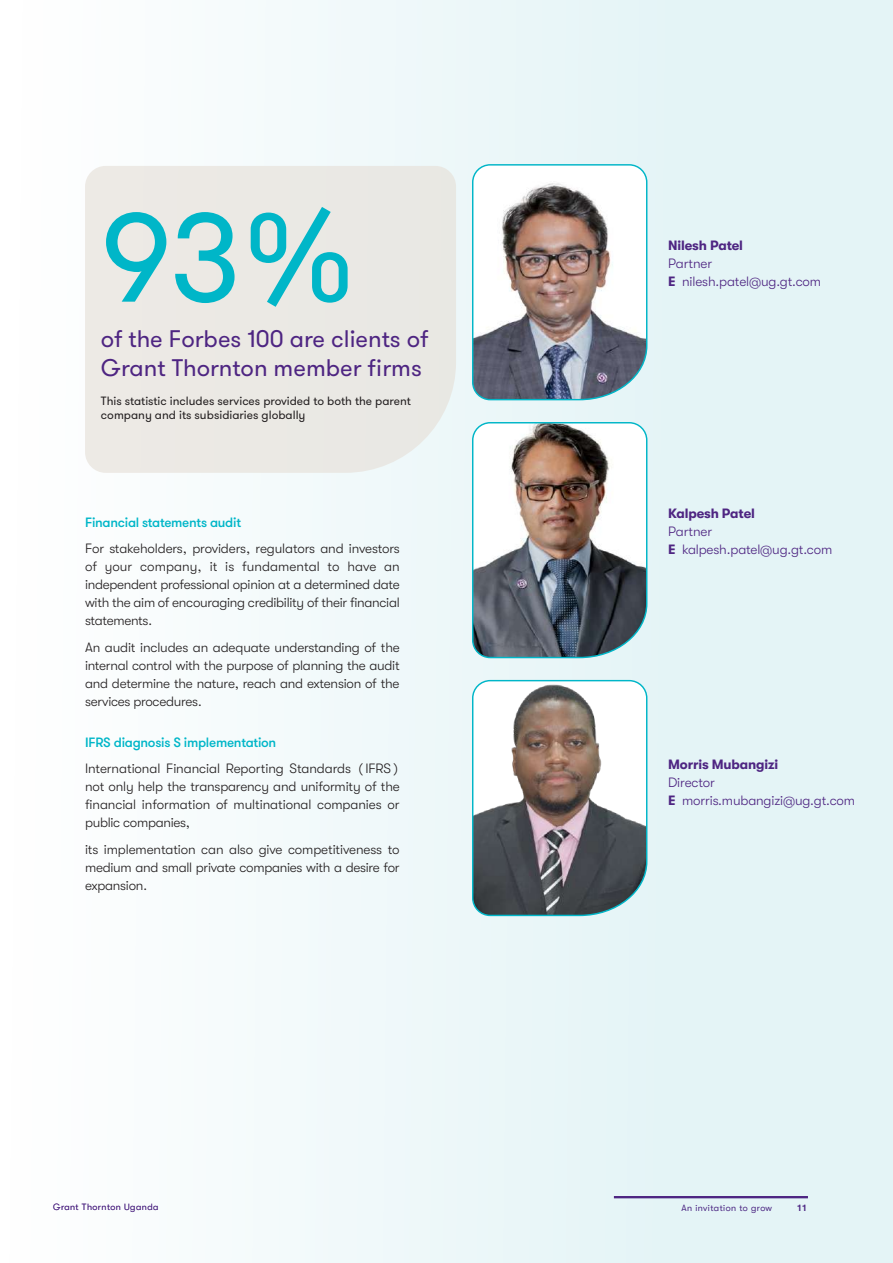
<style>
.page{position:relative;width:893px;height:1263px;background:#fff}
.page>*{position:absolute;margin:0;border:0;box-sizing:border-box;transform-origin:0 0}
.t1{font:126px "GT Walsheim Pro";color:#00b6c8}
.t2{font:24px/28.8px "GT Walsheim Pro";color:#4e2582}
.t3{font:300 13.5px/18px "GT Walsheim Pro";letter-spacing:-.02em;color:#231f20;text-align:justify}
.t4{font:300 13.5px/18px "GT Walsheim Pro";letter-spacing:-.01em;color:#4e2582}
.t5{font:500 13.5px "GT Walsheim Pro";letter-spacing:-.02em;color:#00b6c8}
.t6{font:700 13.5px "GT Walsheim Pro";letter-spacing:-.01em;color:#4e2582}
.t7{font:12px/13.5px "GT Walsheim Pro";color:#231f20}
.t8{font:300 9px "GT Walsheim Pro";letter-spacing:.05em;color:#4e2582}
.t9{font:500 9px "GT Walsheim Pro";color:#4e2582}
.s1{font-weight:700}
</style>
<div class="page">
<div style="left:0;top:0;width:893px;height:1263px;background:linear-gradient(to right,#fdfefe,#dff2f4)"></div>
<hr style="left:614px;top:1196px;width:194px;height:2px;background:#4e2582">
<img style="left:471px;top:163px;width:177px;height:238px">
<img style="left:471px;top:421px;width:177px;height:238px">
<svg style="left:471px;top:679px;width:177px;height:238px"></svg>
<div style="left:85px;top:166px;width:371px;height:307px;background:#ebe9e4"></div>
<h1 class="t1" style="left:101px;top:179px;width:257px">93%</h1>
<h2 class="t2" style="left:101px;top:325px;width:329px">of the Forbes 100 are clients of<br>Grant Thornton member firms</h2>
<p class="t7" style="left:101px;top:394px;width:311px">This statistic includes services provided to both the parent company and its subsidiaries globally</p>
<p class="t5" style="left:85px;top:513px;width:158px">Financial statements audit</p>
<p class="t3" style="left:85px;top:540px;width:316px">For stakeholders, providers, regulators and investors of your company, it is fundamental to have an independent professional opinion at a determined date with the aim of encouraging credibility of their financial statements.</p>
<p class="t3" style="left:85px;top:638px;width:316px">An audit includes an adequate understanding of the internal control with the purpose of planning the audit and determine the nature, reach and extension of the services procedures.</p>
<p class="t5" style="left:85px;top:733px;width:193px">IFRS diagnosis S implementation</p>
<p class="t3" style="left:85px;top:760px;width:316px">International Financial Reporting Standards (IFRS) not only help the transparency and uniformity of the financial information of multinational companies or public companies,</p>
<p class="t3" style="left:85px;top:840px;width:316px">its implementation can also give competitiveness to medium and small private companies with a desire for expansion.</p>
<p class="t6" style="left:668px;top:238px;width:76px">Nilesh Patel</p>
<p class="t4" style="left:668px;top:255px;width:154px">Partner<br><span class="s1">E</span> nilesh.patel@ug.gt.com</p>
<p class="t6" style="left:668px;top:506px;width:88px">Kalpesh Patel</p>
<p class="t4" style="left:668px;top:523px;width:166px">Partner<br><span class="s1">E</span> kalpesh.patel@ug.gt.com</p>
<p class="t6" style="left:668px;top:756px;width:112px">Morris Mubangizi</p>
<p class="t4" style="left:668px;top:773px;width:188px">Director<br><span class="s1">E</span> morris.mubangizi@ug.gt.com</p>
<p class="t8" style="left:53px;top:1202px;width:107px">Grant Thornton Uganda</p>
<p class="t8" style="left:681px;top:1202px;width:92px">An invitation to grow</p>
<p class="t9" style="left:797px;top:1202px;width:12px">11</p>
</div>
